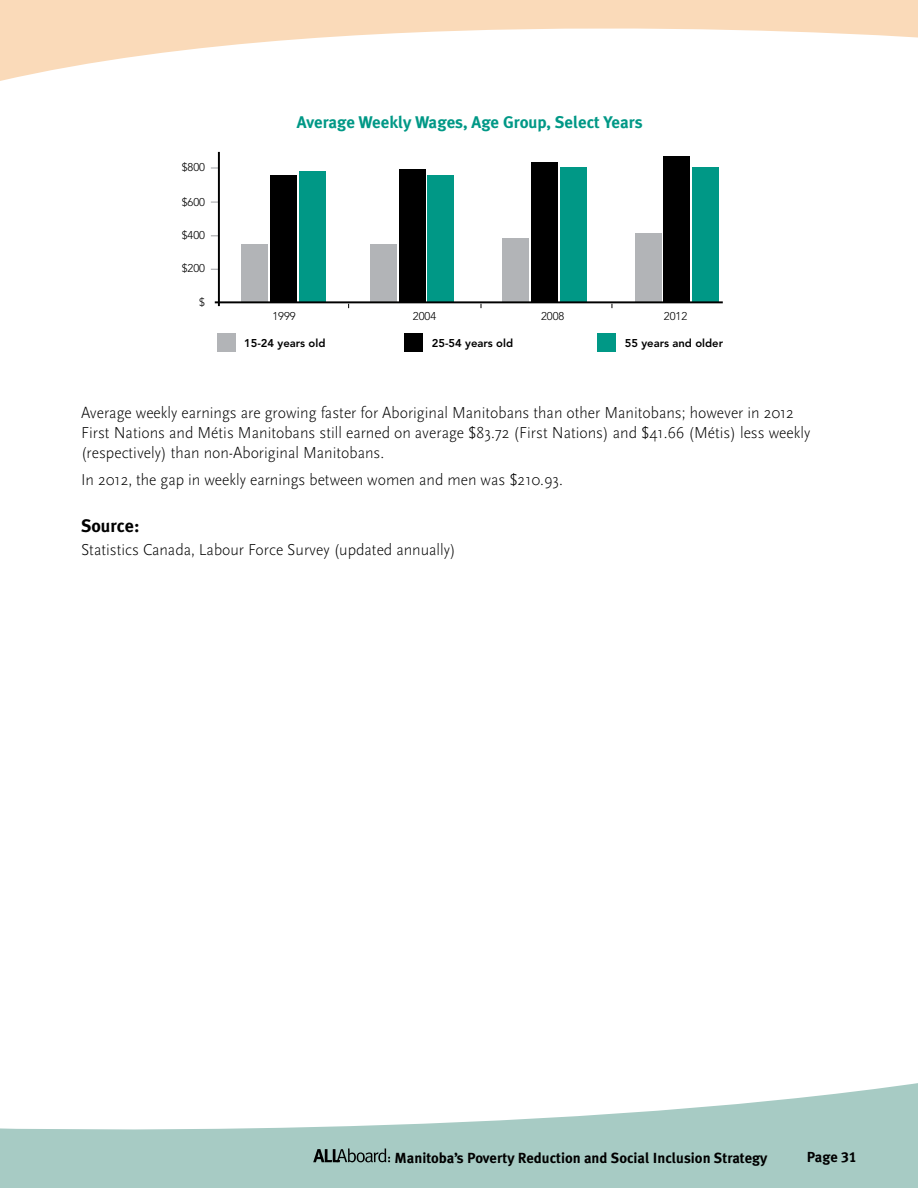
<style>
.page{position:relative;width:918px;height:1188px;background:#fff}
.page>*{position:absolute;margin:0;border:0;box-sizing:border-box;transform-origin:0 0}
.t1{font:700 18px "Meta Plus";color:#000}
.t2{font:700 16.8px "Meta Plus";color:#009886}
.t3{font:300 16.5px/19.8px "Scala Sans";color:#000}
.t4{font:700 14.7px "Meta Plus";color:#000}
.t5{font:700 14.55px "Meta Plus";color:#000}
.t6{font:800 11.25px "Avenir";color:#000}
.t7{font:300 11.25px "Avenir";color:#000}
.s1{font-family:"Meta Plus Bold Caps";font-weight:400}
</style>
<div class="page">
<svg style="left:0;top:1083px;width:918px;height:105px;fill:#a7cbc4"></svg>
<svg style="left:0;top:0;width:918px;height:81px"></svg>
<svg style="left:313px;top:1148px;width:77px;height:15px"></svg>
<div style="left:270px;top:175px;width:27px;height:127px;background:#000"></div>
<div style="left:399px;top:169px;width:27px;height:133px;background:#000"></div>
<div style="left:531px;top:162px;width:27px;height:140px;background:#000"></div>
<div style="left:663px;top:157px;width:27px;height:145px;background:#000"></div>
<div style="left:692px;top:167px;width:27px;height:135px;background:#009886"></div>
<div style="left:561px;top:168px;width:26px;height:134px;background:#009886"></div>
<div style="left:428px;top:176px;width:26px;height:126px;background:#009886"></div>
<div style="left:299px;top:172px;width:27px;height:130px;background:#009886"></div>
<div style="left:241px;top:245px;width:27px;height:57px;background:#b2b4b7"></div>
<div style="left:370px;top:245px;width:27px;height:57px;background:#b2b4b7"></div>
<div style="left:502px;top:238px;width:27px;height:64px;background:#b2b4b7"></div>
<div style="left:635px;top:233px;width:27px;height:69px;background:#b2b4b7"></div>
<hr style="left:218px;top:152px;width:2px;height:154px;background:#000">
<div style="left:217px;top:333px;width:19px;height:18px;background:#b2b4b7"></div>
<div style="left:404px;top:333px;width:19px;height:18px;background:#000"></div>
<div style="left:597px;top:333px;width:19px;height:18px;background:#009886"></div>
<hr style="left:215px;top:301px;width:508px;height:2px;background:#000">
<p class="t7" style="left:182px;top:161px;width:25px">$800</p>
<p class="t7" style="left:182px;top:195px;width:25px">$600</p>
<p class="t7" style="left:182px;top:229px;width:25px">$400</p>
<p class="t7" style="left:182px;top:262px;width:25px">$200</p>
<p class="t7" style="left:199px;top:296px;width:7px">$</p>
<p class="t2" style="left:297px;top:112px;width:348px">Average Weekly Wages, Age Group, Select Years</p>
<p class="t7" style="left:272px;top:309px;width:25px">1999</p>
<p class="t7" style="left:413px;top:309px;width:25px">2004</p>
<p class="t7" style="left:541px;top:309px;width:25px">2008</p>
<p class="t7" style="left:664px;top:309px;width:25px">2012</p>
<p class="t6" style="left:244px;top:336px;width:83px">15-24 years old</p>
<p class="t6" style="left:432px;top:336px;width:83px">25-54 years old</p>
<p class="t6" style="left:625px;top:336px;width:100px">55 years and older</p>
<p class="t3" style="left:81px;top:403px;width:731px">Average weekly earnings are growing faster for Aboriginal Manitobans than other Manitobans; however in 2012<br>First Nations and Métis Manitobans still earned on average $83.72 (First Nations) and $41.66 (Métis) less weekly (respectively) than non-Aboriginal Manitobans.</p>
<p class="t3" style="left:81px;top:470px;width:483px">In 2012, the gap in weekly earnings between women and men was $210.93.</p>
<p class="t1" style="left:81px;top:516px;width:60px">Source:</p>
<p class="t3" style="left:81px;top:540px;width:376px">Statistics Canada, Labour Force Survey (updated annually)</p>
<p class="t4" style="left:394px;top:1149px;width:375px">Manitoba’s Poverty Reduction and Social Inclusion Strategy</p>
<p class="t5" style="left:807px;top:1149px;width:51px">Page <span class="s1">31</span></p>
</div>
